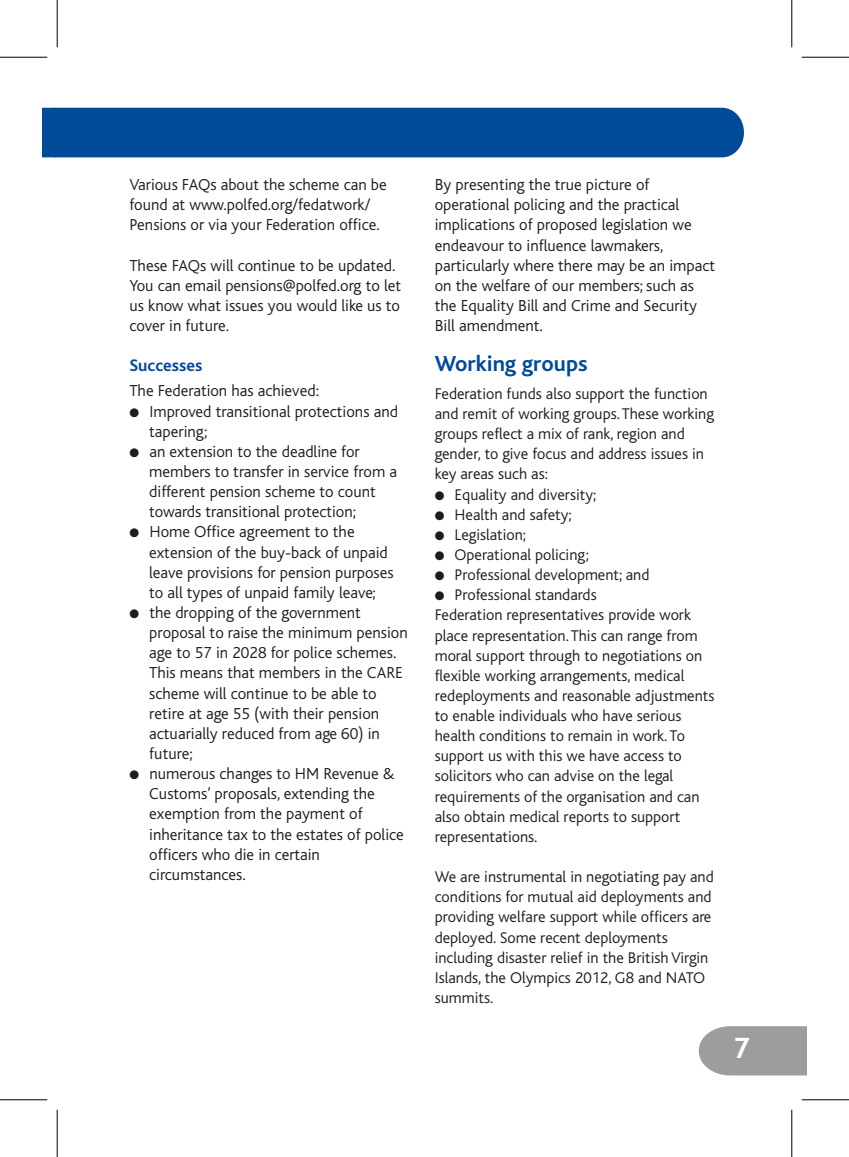
<style>
.page{position:relative;width:849px;height:1157px;background:#fff}
.page>*{position:absolute;margin:0;border:0;box-sizing:border-box;transform-origin:0 0}
.t1{font:700 28px "Trebuchet MS";color:#fff}
.t2{font:700 22.75px "Bliss";color:#004a9a}
.t3{font:700 17.5px "Bliss";color:#004a9a}
.t4{font:300 16.62px/20.1px "Bliss";color:#1d1d1b}
.t5{font:300 16.1px/20.1px "Bliss";color:#1d1d1b}
</style>
<div class="page">
<div style="left:42px;top:108px;width:702px;height:49px;background:#004a9a"></div>
<svg style="left:698px;top:1026px;width:108px;height:49px;background:#a3a3a3"></svg>
<hr style="left:0;top:57px;width:47px;height:1px;background:#000">
<hr style="left:801px;top:57px;width:48px;height:1px;background:#000">
<hr style="left:0;top:1099px;width:47px;height:1px;background:#000">
<hr style="left:801px;top:1099px;width:48px;height:1px;background:#000">
<hr style="left:57px;top:0;width:1px;height:47px;background:#000">
<hr style="left:57px;top:1109px;width:1px;height:47px;background:#000">
<hr style="left:791px;top:0;width:1px;height:47px;background:#000">
<hr style="left:791px;top:1109px;width:1px;height:47px;background:#000">
<p class="t4" style="left:129px;top:175px;width:259px">Various FAQs about the scheme can be found at www.polfed.org/fedatwork/<br>Pensions or via your Federation office.</p>
<p class="t4" style="left:129px;top:255px;width:273px">These FAQs will continue to be updated.<br>You can email pensions@polfed.org to let us know what issues you would like us to cover in future.</p>
<p class="t3" style="left:129px;top:356px;width:75px">Successes</p>
<p class="t4" style="left:129px;top:381px;width:191px">The Federation has achieved:</p>
<p class="t4" style="left:149px;top:401px;width:250px;text-indent:-20px">● Improved transitional protections and tapering;</p>
<p class="t4" style="left:149px;top:441px;width:249px;text-indent:-20px">● an extension to the deadline for members to transfer in service from a different pension scheme to count towards transitional protection;</p>
<p class="t4" style="left:149px;top:522px;width:246px;text-indent:-20px">● Home Office agreement to the extension of the buy-back of unpaid leave provisions for pension purposes to all types of unpaid family leave;</p>
<p class="t4" style="left:149px;top:602px;width:260px;text-indent:-20px">● the dropping of the government proposal to raise the minimum pension age to 57 in 2028 for police schemes.<br>This means that members in the CARE scheme will continue to be able to retire at age 55 (with their pension actuarially reduced from age 60) in future;</p>
<p class="t4" style="left:149px;top:763px;width:256px;text-indent:-20px">● numerous changes to HM Revenue &amp;<br>Customs’ proposals, extending the exemption from the payment of inheritance tax to the estates of police officers who die in certain circumstances.</p>
<p class="t4" style="left:435px;top:175px;width:282px">By presenting the true picture of operational policing and the practical implications of proposed legislation we endeavour to influence lawmakers, particularly where there may be an impact on the welfare of our members; such as the Equality Bill and Crime and Security Bill amendment.</p>
<p class="t2" style="left:435px;top:352px;width:154px">Working groups</p>
<p class="t5" style="left:435px;top:383px;width:281px">Federation funds also support the function and remit of working groups. These working groups reflect a mix of rank, region and gender, to give focus and address issues in key areas such as:</p>
<p class="t5" style="left:435px;top:484px;width:163px">● Equality and diversity;</p>
<p class="t5" style="left:435px;top:504px;width:138px">● Health and safety;</p>
<p class="t5" style="left:435px;top:524px;width:93px">● Legislation;</p>
<p class="t5" style="left:435px;top:544px;width:156px">● Operational policing;</p>
<p class="t5" style="left:435px;top:565px;width:216px">● Professional development; and</p>
<p class="t5" style="left:435px;top:585px;width:281px">● Professional standards<br>Federation representatives provide work place representation. This can range from moral support through to negotiations on flexible working arrangements, medical redeployments and reasonable adjustments to enable individuals who have serious health conditions to remain in work. To support us with this we have access to solicitors who can advise on the legal requirements of the organisation and can also obtain medical reports to support representations.</p>
<p class="t5" style="left:434px;top:866px;width:280px">We are instrumental in negotiating pay and conditions for mutual aid deployments and providing welfare support while officers are deployed. Some recent deployments including disaster relief in the British Virgin Islands, the Olympics 2012, G8 and NATO summits.</p>
<p class="t1" style="left:733px;top:1030px;width:18px">7</p>
</div>
